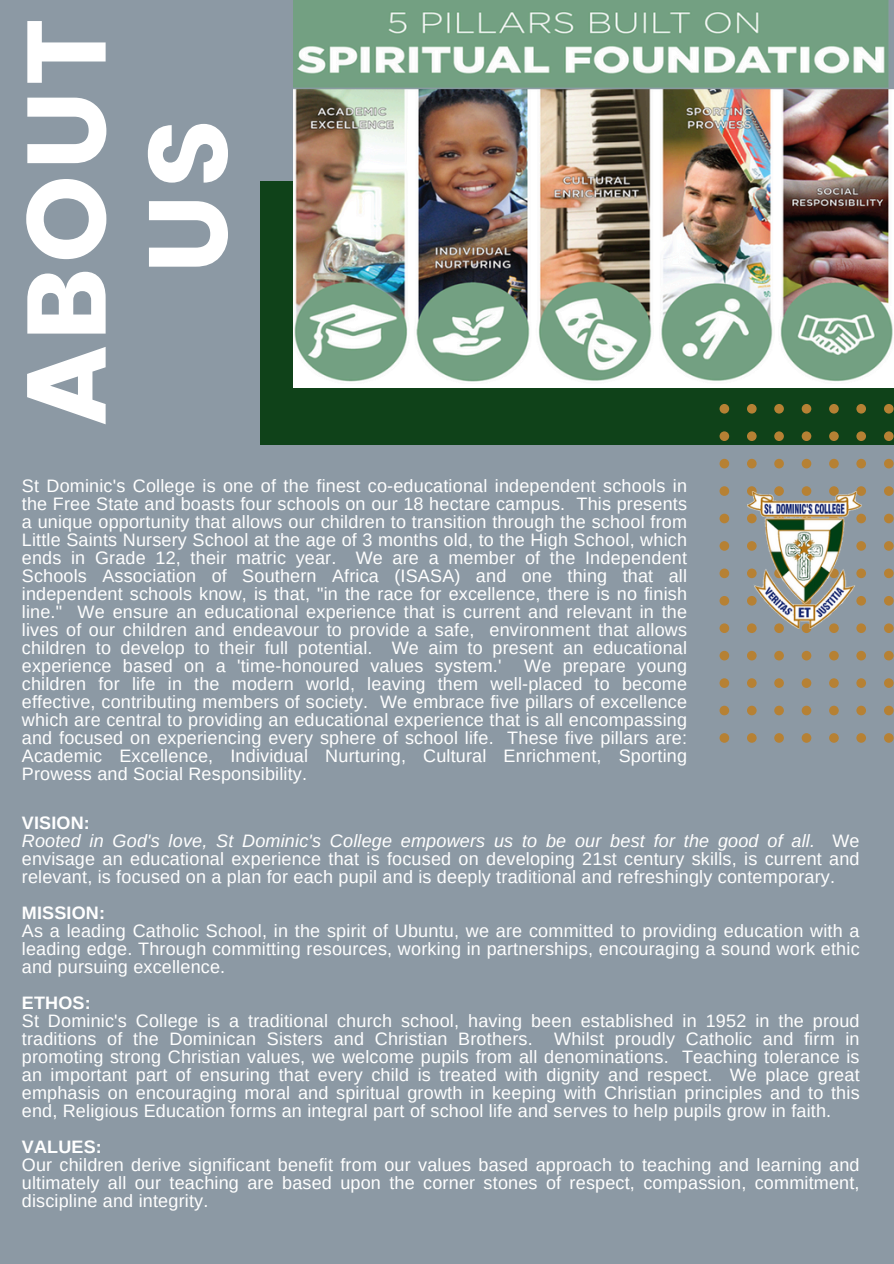
<style>
.page{position:relative;width:894px;height:1264px;background:#fff}
.page>*{position:absolute;margin:0;border:0;box-sizing:border-box;transform-origin:0 0}
.t1{font:111.45px/121.5px "Poppins";letter-spacing:.035em;color:#fff;text-align:center}
.t2{font:18px/18px "Arimo";letter-spacing:.01em;color:#fff;text-align:justify}
.t3{font:700 18px "Arimo";letter-spacing:.01em;color:#fff}
.s1{font-style:italic}
</style>
<div class="page">
<div style="left:0;top:0;width:893px;height:1263px;background:#8c99a4"></div>
<div style="left:261px;top:181px;width:632px;height:264px;background:#0f4219"></div>
<div style="left:719px;top:733px;width:10px;height:9px;background:#b68134;border-radius:50%"></div>
<div style="left:719px;top:705px;width:10px;height:10px;background:#b68134;border-radius:50%"></div>
<div style="left:719px;top:678px;width:10px;height:10px;background:#b68134;border-radius:50%"></div>
<div style="left:719px;top:651px;width:10px;height:9px;background:#b68134;border-radius:50%"></div>
<div style="left:719px;top:623px;width:10px;height:10px;background:#b68134;border-radius:50%"></div>
<div style="left:719px;top:596px;width:10px;height:9px;background:#b68134;border-radius:50%"></div>
<div style="left:719px;top:568px;width:10px;height:10px;background:#b68134;border-radius:50%"></div>
<div style="left:746px;top:733px;width:10px;height:9px;background:#b68134;border-radius:50%"></div>
<svg style="left:746px;top:705px;width:10px;height:10px"></svg>
<div style="left:746px;top:678px;width:10px;height:10px;background:#b68134;border-radius:50%"></div>
<div style="left:746px;top:651px;width:10px;height:9px;background:#b68134;border-radius:50%"></div>
<div style="left:746px;top:623px;width:10px;height:10px;background:#b68134;border-radius:50%"></div>
<div style="left:774px;top:733px;width:9px;height:9px;background:#b68134;border-radius:50%"></div>
<div style="left:774px;top:705px;width:9px;height:10px;background:#b68134;border-radius:50%"></div>
<div style="left:774px;top:678px;width:9px;height:10px;background:#b68134;border-radius:50%"></div>
<div style="left:774px;top:651px;width:9px;height:9px;background:#b68134;border-radius:50%"></div>
<div style="left:774px;top:623px;width:9px;height:10px;background:#b68134;border-radius:50%"></div>
<div style="left:801px;top:733px;width:10px;height:9px;background:#b68134;border-radius:50%"></div>
<div style="left:801px;top:705px;width:10px;height:10px;background:#b68134;border-radius:50%"></div>
<div style="left:801px;top:678px;width:10px;height:10px;background:#b68134;border-radius:50%"></div>
<div style="left:801px;top:651px;width:10px;height:9px;background:#b68134;border-radius:50%"></div>
<svg style="left:801px;top:623px;width:10px;height:10px"></svg>
<div style="left:828px;top:733px;width:10px;height:9px;background:#b68134;border-radius:50%"></div>
<svg style="left:828px;top:705px;width:10px;height:10px"></svg>
<svg style="left:828px;top:678px;width:10px;height:10px"></svg>
<svg style="left:828px;top:651px;width:10px;height:9px"></svg>
<svg style="left:828px;top:623px;width:10px;height:10px"></svg>
<div style="left:856px;top:733px;width:9px;height:9px;background:#b68134;border-radius:50%"></div>
<div style="left:856px;top:705px;width:9px;height:10px;background:#b68134;border-radius:50%"></div>
<div style="left:856px;top:678px;width:9px;height:10px;background:#b68134;border-radius:50%"></div>
<div style="left:856px;top:651px;width:9px;height:9px;background:#b68134;border-radius:50%"></div>
<div style="left:856px;top:623px;width:9px;height:10px;background:#b68134;border-radius:50%"></div>
<div style="left:856px;top:596px;width:9px;height:9px;background:#b68134;border-radius:50%"></div>
<div style="left:856px;top:568px;width:9px;height:10px;background:#b68134;border-radius:50%"></div>
<div style="left:883px;top:733px;width:10px;height:9px;background:#b68134;border-radius:50%"></div>
<svg style="left:883px;top:705px;width:10px;height:10px"></svg>
<div style="left:883px;top:678px;width:10px;height:10px;background:#b68134;border-radius:50%"></div>
<div style="left:883px;top:651px;width:10px;height:9px;background:#b68134;border-radius:50%"></div>
<div style="left:883px;top:623px;width:10px;height:10px;background:#b68134;border-radius:50%"></div>
<div style="left:883px;top:596px;width:10px;height:9px;background:#b68134;border-radius:50%"></div>
<svg style="left:883px;top:568px;width:10px;height:10px"></svg>
<div style="left:719px;top:541px;width:10px;height:9px;background:#b68134;border-radius:50%"></div>
<div style="left:719px;top:513px;width:10px;height:10px;background:#b68134;border-radius:50%"></div>
<div style="left:719px;top:486px;width:10px;height:10px;background:#b68134;border-radius:50%"></div>
<div style="left:719px;top:459px;width:10px;height:9px;background:#b68134;border-radius:50%"></div>
<div style="left:719px;top:431px;width:10px;height:10px;background:#b68134;border-radius:50%"></div>
<div style="left:719px;top:404px;width:10px;height:9px;background:#b68134;border-radius:50%"></div>
<svg style="left:746px;top:486px;width:10px;height:10px"></svg>
<div style="left:746px;top:459px;width:10px;height:9px;background:#b68134;border-radius:50%"></div>
<div style="left:746px;top:431px;width:10px;height:10px;background:#b68134;border-radius:50%"></div>
<div style="left:746px;top:404px;width:10px;height:9px;background:#b68134;border-radius:50%"></div>
<div style="left:774px;top:486px;width:9px;height:10px;background:#b68134;border-radius:50%"></div>
<div style="left:774px;top:459px;width:9px;height:9px;background:#b68134;border-radius:50%"></div>
<div style="left:774px;top:431px;width:9px;height:10px;background:#b68134;border-radius:50%"></div>
<div style="left:774px;top:404px;width:9px;height:9px;background:#b68134;border-radius:50%"></div>
<div style="left:801px;top:486px;width:10px;height:10px;background:#b68134;border-radius:50%"></div>
<div style="left:801px;top:459px;width:10px;height:9px;background:#b68134;border-radius:50%"></div>
<div style="left:801px;top:431px;width:10px;height:10px;background:#b68134;border-radius:50%"></div>
<div style="left:801px;top:404px;width:10px;height:9px;background:#b68134;border-radius:50%"></div>
<svg style="left:828px;top:486px;width:10px;height:10px"></svg>
<svg style="left:828px;top:459px;width:10px;height:9px"></svg>
<svg style="left:828px;top:431px;width:10px;height:10px"></svg>
<svg style="left:828px;top:404px;width:10px;height:9px"></svg>
<div style="left:856px;top:541px;width:9px;height:9px;background:#b68134;border-radius:50%"></div>
<div style="left:856px;top:513px;width:9px;height:10px;background:#b68134;border-radius:50%"></div>
<div style="left:856px;top:486px;width:9px;height:10px;background:#b68134;border-radius:50%"></div>
<div style="left:856px;top:459px;width:9px;height:9px;background:#b68134;border-radius:50%"></div>
<div style="left:856px;top:431px;width:9px;height:10px;background:#b68134;border-radius:50%"></div>
<div style="left:856px;top:404px;width:9px;height:9px;background:#b68134;border-radius:50%"></div>
<div style="left:883px;top:541px;width:10px;height:9px;background:#b68134;border-radius:50%"></div>
<svg style="left:883px;top:513px;width:10px;height:10px"></svg>
<div style="left:883px;top:486px;width:10px;height:10px;background:#b68134;border-radius:50%"></div>
<div style="left:883px;top:459px;width:10px;height:9px;background:#b68134;border-radius:50%"></div>
<div style="left:883px;top:431px;width:10px;height:10px;background:#b68134;border-radius:50%"></div>
<div style="left:883px;top:404px;width:10px;height:9px;background:#b68134;border-radius:50%"></div>
<div style="left:883px;top:376px;width:10px;height:10px;background:#fff;border-radius:50%"></div>
<img style="left:293px;top:0;width:599px;height:387px">
<img style="left:747px;top:491px;width:114px;height:137px">
<p class="t1" style="left:6px;top:425px;width:409px;rotate:-90deg">ABOUT<br>US</p>
<p class="t2" style="left:22px;top:477px;width:666px">St Dominic's College is one of the finest co-educational independent schools in the Free State and boasts four schools on our 18 hectare campus. This presents a unique opportunity that allows our children to transition through the school from Little Saints Nursery School at the age of 3 months old, to the High School, which ends in Grade 12, their matric year. We are a member of the Independent Schools Association of Southern Africa (ISASA) and one thing that all independent schools know, is that, "in the race for excellence, there is no finish line." We ensure an educational experience that is current and relevant in the lives of our children and endeavour to provide a safe, environment that allows children to develop to their full potential. We aim to present an educational experience based on a 'time-honoured values system.'</p>
<p class="t2" style="left:22px;top:657px;width:666px;text-indent:502px">We prepare young children for life in the modern world, leaving them well-placed to become effective, contributing members of society. We embrace five pillars of excellence which are central to providing an educational experience that is all encompassing and focused on experiencing every sphere of school life. These five pillars are:<br>Academic Excellence, Individual Nurturing, Cultural Enrichment, Sporting Prowess and Social Responsibility.</p>
<p class="t3" style="left:22px;top:813px;width:70px">VISION:</p>
<p class="t2" style="left:22px;top:832px;width:839px"><span class="s1">Rooted in God's love, St Dominic's College empowers us to be our best for the good of all.</span> We envisage an educational experience that is focused on developing 21st century skills, is current and relevant, is focused on a plan for each pupil and is deeply traditional and refreshingly contemporary.</p>
<p class="t3" style="left:22px;top:903px;width:85px">MISSION:</p>
<p class="t2" style="left:22px;top:922px;width:839px">As a leading Catholic School, in the spirit of Ubuntu, we are committed to providing education with a leading edge. Through committing resources, working in partnerships, encouraging a sound work ethic and pursuing excellence.</p>
<p class="t3" style="left:22px;top:993px;width:70px">ETHOS:</p>
<p class="t2" style="left:22px;top:1012px;width:839px">St Dominic's College is a traditional church school, having been established in 1952 in the proud traditions of the Dominican Sisters and Christian Brothers. Whilst proudly Catholic and firm in promoting strong Christian values, we welcome pupils from all denominations. Teaching tolerance is an important part of ensuring that every child is treated with dignity and respect. We place great emphasis on encouraging moral and spiritual growth in keeping with Christian principles and to this end, Religious Education forms an integral part of school life and serves to help pupils grow in faith.</p>
<p class="t3" style="left:22px;top:1137px;width:82px">VALUES:</p>
<p class="t2" style="left:22px;top:1156px;width:839px">Our children derive significant benefit from our values based approach to teaching and learning and ultimately all our teaching are based upon the corner stones of respect, compassion, commitment, discipline and integrity.</p>
</div>
